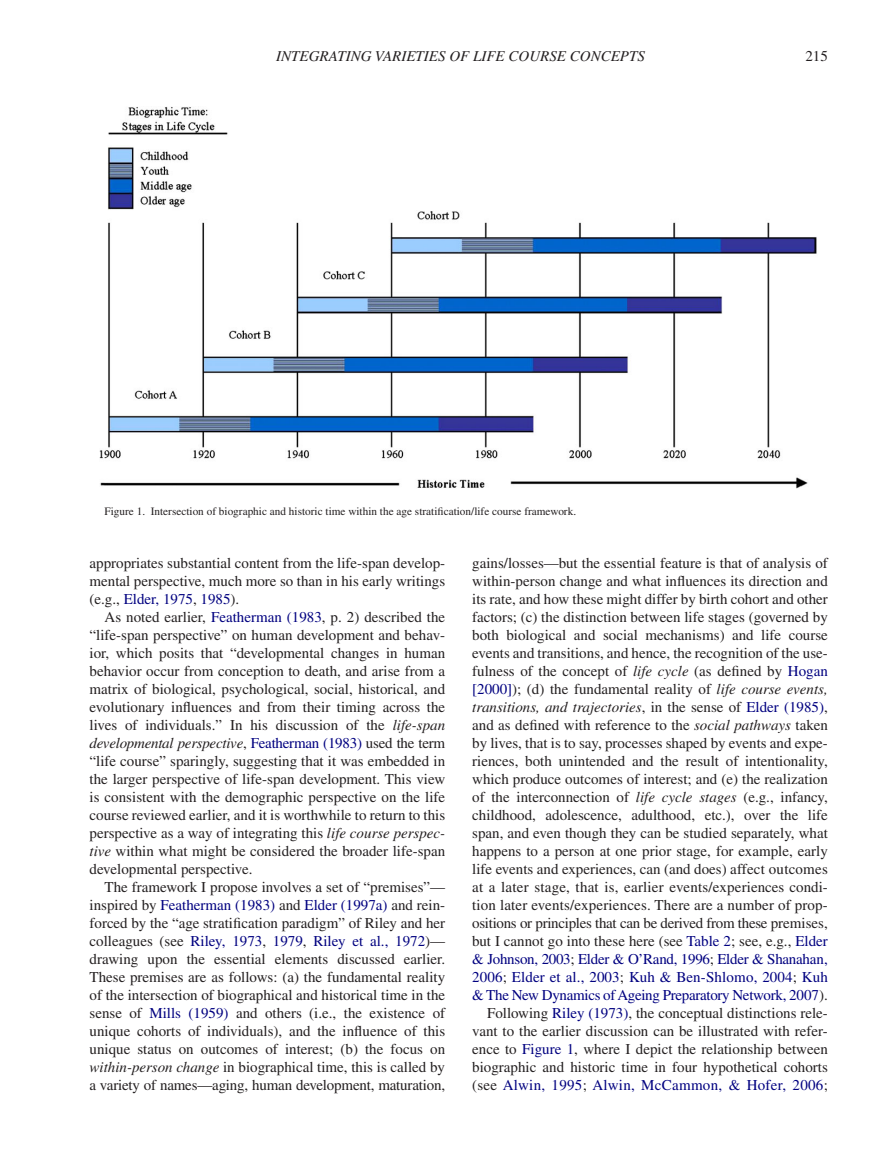
<style>
.page{position:relative;width:893px;height:1173px;background:#fff}
.page>*{position:absolute;margin:0;border:0;box-sizing:border-box;transform-origin:0 0}
.t1{font:15px/18px "Times";color:#231f20;text-align:justify}
.t2{font:italic 15px "Times";color:#231f20}
.t3{font:11.25px "Times";color:#231f20}
.s1{color:#000080}
.s2{font-style:italic}
</style>
<div class="page">
<img style="left:100px;top:107px;width:717px;height:381px">
<p class="t2" style="left:276px;top:51px;width:370px">INTEGRATING VARIETIES OF LIFE COURSE CONCEPTS</p>
<p class="t1" style="left:805px;top:49px;width:24px">215</p>
<p class="t3" style="left:104px;top:507px;width:473px">Figure 1. Intersection of biographic and historic time within the age stratification/life course framework .</p>
<p class="t1" style="left:89px;top:555px;width:357px">appropriates substantial content from the life - span develop&shy;mental perspective, much more so than in his early writings (e.g. , <span class="s1">Elder, 1975</span> , <span class="s1">1985</span> ).</p>
<p class="t1" style="left:89px;top:609px;width:357px;text-indent:15px">As noted earlier, <span class="s1">Featherman (1983</span> , p. 2) described the “ life-span perspective ” on human development and behav&shy;ior, which posits that “ developmental changes in human behavior occur from conception to death, and arise from a matrix of biological, psychological, social, historical, and evolutionary influences and from their timing across the lives of individuals. ” In his discussion of the <span class="s2">life - span developmental perspective</span> , <span class="s1">Featherman (1983)</span> used the term “ life course ” sparingly, suggesting that it was embedded in the larger perspective of life - span development. This view is consistent with the demographic perspective on the life course reviewed earlier , and it is worthwhile to return to this perspective as a way of integrating this <span class="s2">life course perspec&shy;tive</span> within what might be considered the broader life - span developmental perspective.</p>
<p class="t1" style="left:89px;top:879px;width:357px;text-indent:15px">The framework I propose involves a set of “ premises ” — inspired by <span class="s1">Featherman (1983)</span> and <span class="s1">Elder (1997a)</span> and rein&shy;forced by the “ age stratification paradigm ” of Riley and her colleagues (see <span class="s1">Riley, 1973</span> , <span class="s1">1979</span> , <span class="s1">Riley et al., 1972</span> ) — drawing upon the essential elements discussed earlier.<br>These premises are as follows: ( a ) the fundamental reality of the intersection of biographical and historical time in the sense of <span class="s1">Mills (1959)</span> and others (i.e. , the existence of unique cohorts of individuals), and the influence of this unique status on outcomes of interest; ( b ) the focus on <span class="s2">within-person change</span> in biographical time , this is called by a variety of names — aging, human development, maturation,</p>
<p class="t1" style="left:472px;top:555px;width:357px;text-align:right">gains/losses — but the essential feature is that of analysis of within-person change and what influences its direction and its rate, and how these might differ by birth cohort and other factors; ( c ) the distinction between life stages (governed by both biological and social mechanisms) and life course events and transitions, and hence , the recognition of the use&shy;fulness of the concept of <span class="s2">life cycle</span> (as defined by <span class="s1">Hogan [2000]</span> ); ( d ) the fundamental reality of <span class="s2">life course events, transitions , and trajectories</span> , in the sense of <span class="s1">Elder (1985)</span> , and as defined with reference to the <span class="s2">social pathways</span> taken by lives, that is to say, processes shaped by events and expe&shy;riences, both unintended and the result of intentionality, which produce outcomes of interest; and ( e ) the realization of the interconnection of <span class="s2">life cycle stages</span> (e.g., infancy, childhood, adolescence, adulthood , etc.), over the life span, and even though they can be studied separately, what happens to a person at one prior stage, for example, early life events and experiences, can (and does) affect outcomes at a later stage, that is, earlier events/experiences condi&shy;tion later events/experiences. There are a number of prop&shy;ositions or principles that can be derived from these premises, but I cannot go into these here (see <span class="s1">Table 2</span> ; see, e.g., <span class="s1">Elder &amp; Johnson, 2003</span> ; <span class="s1">Elder &amp; O ’ Rand, 1996</span> ; <span class="s1">Elder &amp; Shanahan, 2006</span> ; <span class="s1">Elder et al., 2003</span> ; <span class="s1">Kuh &amp; Ben-Shlomo, 2004</span> ; <span class="s1">Kuh &amp; The New Dynamics of Ageing Preparatory Network, 2007</span> ).<br>Following <span class="s1">Riley (1973)</span> , the conceptual distinctions rele&shy;vant to the earlier discussion can be illustrated with refer&shy;ence to <span class="s1">Figure 1</span> , where I depict the relationship between biographic and historic time in four hypothetical cohorts (see <span class="s1">Alwin, 1995</span> ; <span class="s1">Alwin, McCammon, &amp; Hofer, 2006</span> ;</p>
</div>
